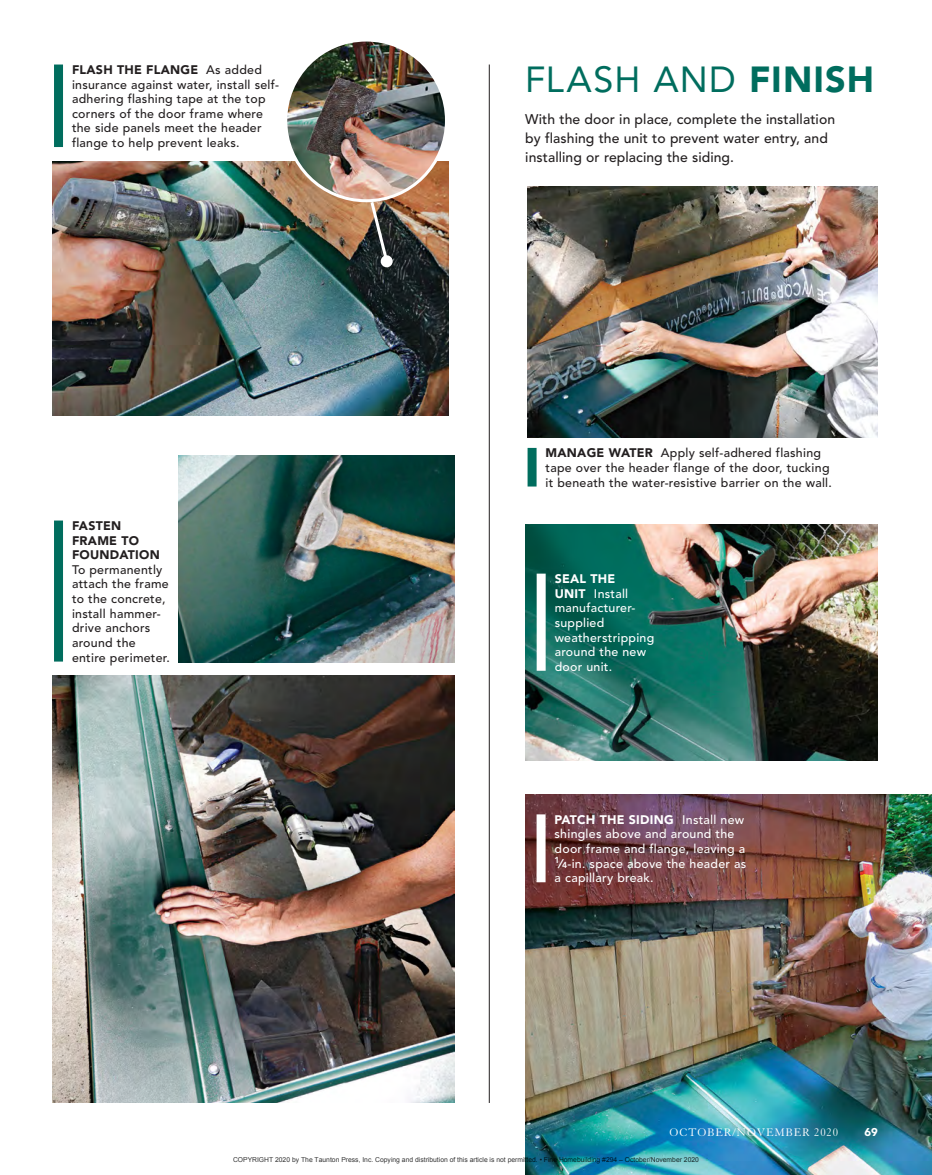
<style>
.page{position:relative;width:932px;height:1175px;background:#fff}
.page>*{position:absolute;margin:0;border:0;box-sizing:border-box;transform-origin:0 0}
.t1{font:36px "Avenir LT Std";letter-spacing:.035em;color:#006d5e}
.t2{font:500 13.95px/18.6px "Avenir LT Std";letter-spacing:.005em;color:#231f20}
.t3{font:500 12.3px/14.7px "Avenir LT Std";letter-spacing:.02em;color:#231f20}
.t4{font:500 12.3px/14.7px "Avenir LT Std";letter-spacing:.02em;color:#fff}
.t5{font:12px "Granjon LT Std";letter-spacing:.07em;color:#fff}
.t6{font:900 11.25px "Avenir LT Std";color:#fff}
.t7{font:6.75px "Arial";color:rgb(0 0 0/.8)}
.s1{font-weight:900}
.s2{font-weight:900;color:#fff}
.s3{font-weight:900;font-style:italic;color:#fff}
.s4{font-weight:800}
.s5{font-weight:800;font-size:8.7px}
</style>
<div class="page">
<img style="left:525px;top:794px;width:407px;height:380px">
<img style="left:53px;top:162px;width:395px;height:253px">
<img style="left:178px;top:455px;width:276px;height:207px">
<img style="left:286px;top:40px;width:160px;height:161px;border-radius:80px">
<img style="left:53px;top:675px;width:401px;height:427px">
<img style="left:527px;top:187px;width:351px;height:251px">
<img style="left:525px;top:524px;width:353px;height:236px">
<div style="left:54px;top:520px;width:9px;height:141px;background:#006d5e"></div>
<div style="left:536px;top:814px;width:9px;height:68px;background:#fff"></div>
<div style="left:54px;top:64px;width:9px;height:83px;background:#006d5e"></div>
<div style="left:527px;top:448px;width:9px;height:38px;background:#006d5e"></div>
<div style="left:536px;top:573px;width:9px;height:97px;background:#fff"></div>
<hr style="left:489px;top:64px;width:1px;height:1038px;background:#231f20">
<svg style="left:368px;top:199px;width:22px;height:66px"></svg>
<div style="left:380px;top:255px;width:12px;height:12px;background:#fff;border-radius:50%"></div>
<p class="t3" style="left:72px;top:63px;width:208px"><span class="s1">FLASH THE FLANGE</span><span class="s2">.</span> As added insurance against water, install self&shy;adhering flashing tape at the top corners of the door frame where the side panels meet the header flange to help prevent leaks.</p>
<p class="t3" style="left:72px;top:518px;width:99px"><span class="s1">FASTEN<br>FRAME TO<br>FOUNDATION</span><span class="s3">.<br></span>To permanently attach the frame to the concrete, install hammer&shy;drive anchors around the entire perimeter.</p>
<p class="t1" style="left:525px;top:58px;width:350px">FLASH AND <span class="s1">FINISH</span></p>
<p class="t2" style="left:525px;top:111px;width:311px">With the door in place, complete the installation by flashing the unit to prevent water entry, and installing or replacing the siding.</p>
<p class="t3" style="left:545px;top:446px;width:288px"><span class="s1">MANAGE WATER</span><span class="s2">.</span> Apply self-adhered flashing tape over the header flange of the door, tucking it beneath the water-resistive barrier on the wall.</p>
<p class="t4" style="left:554px;top:571px;width:101px"><span class="s1">SEAL THE<br>UNIT</span> Install manufacturer&shy;supplied weatherstripping around the new door unit.</p>
<p class="t4" style="left:554px;top:812px;width:193px"><span class="s1">PATCH THE SIDING</span> Install new shingles above and around the door frame and flange, leaving a<br><sup>1</sup><span class="s4">⁄</span><span class="s5">4</span>-in. space above the header as a capillary break.</p>
<p class="t5" style="left:669px;top:1126px;width:170px">OCTOBER/NOVEMBER 2020</p>
<p class="t6" style="left:864px;top:1125px;width:15px">69</p>
<p class="t7" style="left:233px;top:1155px;width:467px">COPYRIGHT 2020 by The Taunton Press, Inc. Copying and distribution of this article is not permitted. • Fine Homebuilding #294 – October/November 2020</p>
</div>
